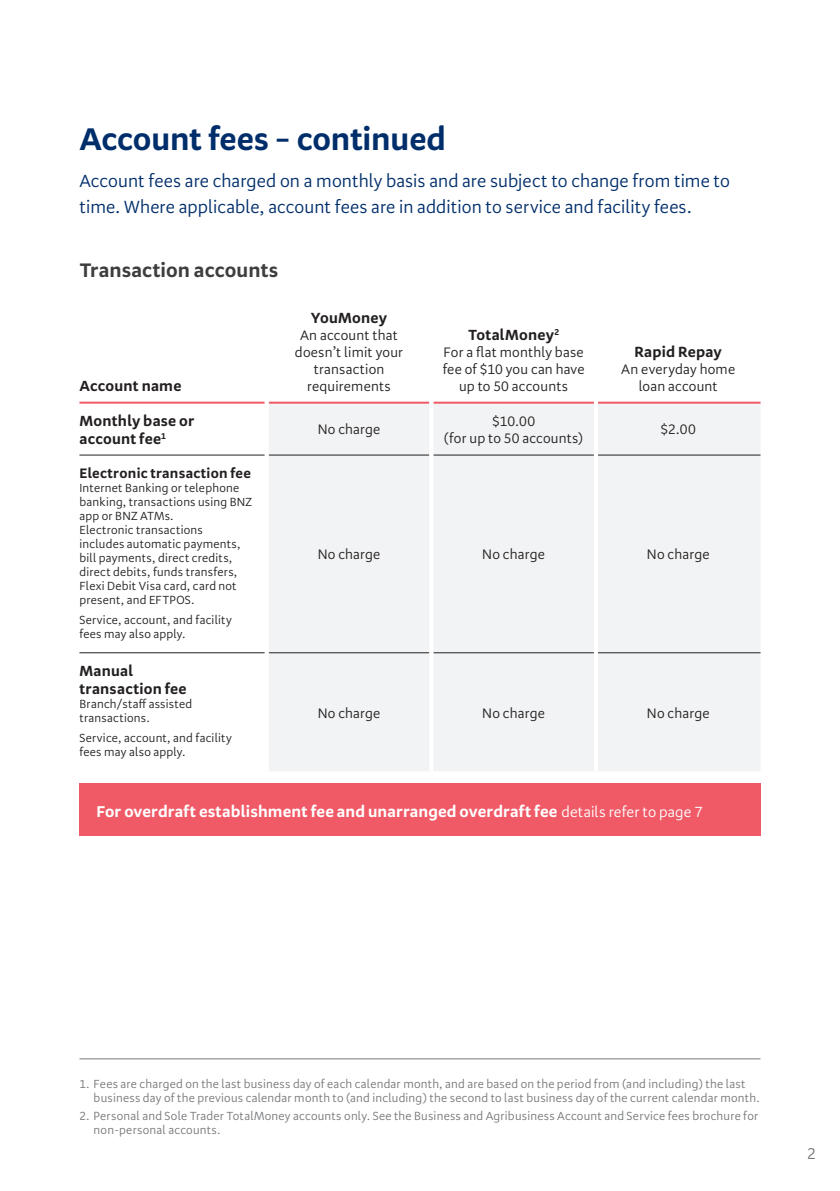
<style>
.page{position:relative;width:840px;height:1191px;background:#fff}
.page>*{position:absolute;margin:0;border:0;box-sizing:border-box;transform-origin:0 0}
.t1{font:700 32px "Serrano Pro";letter-spacing:-.005em;color:#002e6b}
.t2{font:700 20px "Serrano Pro";letter-spacing:.005em;color:#3e3e3f}
.t3{font:18px/26px "Serrano Pro";letter-spacing:.005em;color:#002e6b}
.t4{font:700 16px "Serrano Pro";letter-spacing:.01em;color:#fff}
.t5{font:16px "Serrano Pro";color:#76787b}
.t6{font:700 15px/18px "Serrano Pro";letter-spacing:.015em;color:#231f20}
.t7{font:14px/17px "Serrano Pro";letter-spacing:.015em;color:#231f20;text-align:center}
.t8{font:700 14px "Serrano Pro";letter-spacing:.015em;color:#231f20}
.t9{font:12px/14px "Serrano Pro";letter-spacing:.02em;color:#76787b}
.t10{font:12px/14px "Serrano Pro";letter-spacing:.02em;color:#231f20}
.s1{font-weight:400;font-size:15px}
</style>
<div class="page">
<hr style="left:79px;top:1058px;width:681px;height:1px;background:#76787b">
<div style="left:79px;top:783px;width:681px;height:53px;background:#f05a67"></div>
<div style="left:269px;top:404px;width:491px;height:367px;background:#f2f3f4"></div>
<hr style="left:79px;top:402px;width:185px;height:2px;background:#f05a67">
<hr style="left:268px;top:402px;width:161px;height:2px;background:#f05a67">
<hr style="left:433px;top:402px;width:160px;height:2px;background:#f05a67">
<hr style="left:597px;top:402px;width:163px;height:2px;background:#f05a67">
<hr style="left:79px;top:455px;width:185px;height:1px;background:#231f20">
<hr style="left:268px;top:455px;width:161px;height:1px;background:#231f20">
<hr style="left:433px;top:455px;width:160px;height:1px;background:#231f20">
<hr style="left:597px;top:455px;width:163px;height:1px;background:#231f20">
<hr style="left:79px;top:652px;width:185px;height:1px;background:#231f20">
<hr style="left:268px;top:652px;width:161px;height:1px;background:#231f20">
<hr style="left:433px;top:652px;width:160px;height:1px;background:#231f20">
<hr style="left:597px;top:652px;width:163px;height:1px;background:#231f20">
<hr style="left:429px;top:403px;width:4px;height:52px;background:#fff">
<svg style="left:593px;top:403px;width:4px;height:52px"></svg>
<hr style="left:429px;top:455px;width:4px;height:198px;background:#fff">
<svg style="left:593px;top:455px;width:4px;height:198px"></svg>
<hr style="left:429px;top:653px;width:4px;height:118px;background:#fff">
<svg style="left:593px;top:653px;width:4px;height:118px"></svg>
<h1 class="t1" style="left:79px;top:120px;width:368px">Account fees – continued</h1>
<h3 class="t3" style="left:79px;top:168px;width:651px">Account fees are charged on a monthly basis and are subject to change from time to time. Where applicable, account fees are in addition to service and facility fees.</h3>
<h2 class="t2" style="left:79px;top:259px;width:200px">Transaction accounts</h2>
<p class="t6" style="left:79px;top:377px;width:103px">Account name</p>
<p class="t6" style="left:311px;top:309px;width:78px">YouMoney</p>
<p class="t7" style="left:295px;top:327px;width:110px">An account that doesn’t limit your transaction requirements</p>
<p class="t6" style="left:468px;top:326px;width:93px">TotalMoney<sup>2</sup></p>
<p class="t7" style="left:442px;top:344px;width:143px">For a flat monthly base fee of $10 you can have up to 50 accounts</p>
<p class="t6" style="left:634px;top:343px;width:89px">Rapid Repay</p>
<p class="t7" style="left:621px;top:361px;width:115px">An everyday home loan account</p>
<p class="t6" style="left:79px;top:412px;width:116px">Monthly base or account fee<sup>1</sup></p>
<p class="t7" style="left:317px;top:421px;width:64px">No charge</p>
<p class="t7" style="left:443px;top:413px;width:141px">$10.00<br>(for up to 50 accounts)</p>
<p class="t7" style="left:660px;top:421px;width:37px">$2.00</p>
<p class="t8" style="left:79px;top:465px;width:173px">Electronic transaction fee</p>
<p class="t10" style="left:79px;top:481px;width:174px">Internet Banking or telephone banking, transactions using BNZ app or BNZ ATMs.<br>Electronic transactions<br>includes automatic payments, bill payments, direct credits, direct debits, funds transfers,<br>Flexi Debit Visa card, card not present, and EFTPOS.</p>
<p class="t10" style="left:79px;top:613px;width:154px">Service, account, and facility fees may also apply.</p>
<p class="t7" style="left:317px;top:546px;width:64px">No charge</p>
<p class="t7" style="left:482px;top:546px;width:64px">No charge</p>
<p class="t7" style="left:646px;top:546px;width:64px">No charge</p>
<p class="t6" style="left:79px;top:662px;width:109px">Manual transaction fee</p>
<p class="t10" style="left:79px;top:697px;width:114px">Branch/staff assisted transactions.</p>
<p class="t10" style="left:79px;top:730px;width:154px">Service, account, and facility fees may also apply.</p>
<p class="t7" style="left:317px;top:704px;width:64px">No charge</p>
<p class="t7" style="left:482px;top:704px;width:64px">No charge</p>
<p class="t7" style="left:646px;top:704px;width:64px">No charge</p>
<h3 class="t4" style="left:96px;top:802px;width:607px">For overdraft establishment fee and unarranged overdraft fee <span class="s1">details refer to page 7</span></h3>
<p class="t9" style="left:94px;top:1077px;width:667px;text-indent:-14px">1. Fees are charged on the last business day of each calendar month, and are based on the period from (and including) the last business day of the previous calendar month to (and including) the second to last business day of the current calendar month.</p>
<p class="t9" style="left:94px;top:1109px;width:665px;text-indent:-14px">2. Personal and Sole Trader TotalMoney accounts only. See the Business and Agribusiness Account and Service fees brochure for non-personal accounts.</p>
<h3 class="t5" style="left:806px;top:1144px;width:10px">2</h3>
</div>
